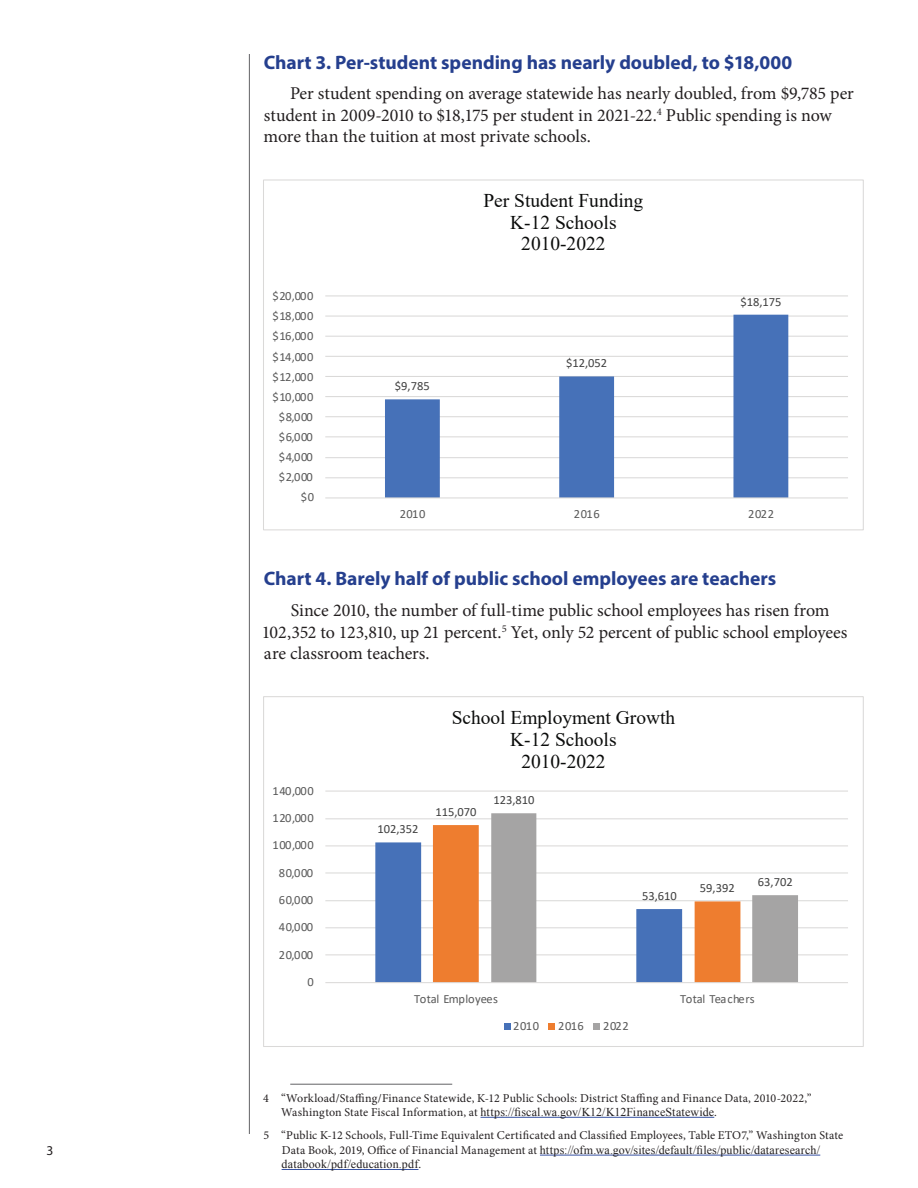
<style>
.page{position:relative;width:918px;height:1188px;background:#fff}
.page>*{position:absolute;margin:0;border:0;box-sizing:border-box;transform-origin:0 0}
.t1{font:700 19.5px "Myriad Pro";color:#253f8e}
.t2{font:19.5px/21.5px "Times New Roman";color:#0b0c0b;text-align:center}
.t3{font:18px/21.6px "Minion Pro";letter-spacing:-.01em;color:#231f20}
.t4{font:13.5px "Myriad Pro";color:#231f20}
.t5{font:12.45px "Calibri";color:#595959}
.t6{font:12.45px "Calibri";color:#404040}
.t7{font:12px/14.4px "Times New Roman";letter-spacing:.01em;color:#231f20}
.t8{font:12px "Minion Pro";letter-spacing:.01em;color:#231f20}
.s1{font-family:"Minion Pro"}
</style>
<div class="page">
<hr style="left:249px;top:54px;width:1px;height:1080px;background:#636366">
<hr style="left:325px;top:477px;width:523px;height:1px;background:#dad9d8">
<hr style="left:325px;top:457px;width:523px;height:1px;background:#dad9d8">
<hr style="left:325px;top:436px;width:523px;height:1px;background:#dad9d8">
<hr style="left:325px;top:416px;width:523px;height:1px;background:#dad9d8">
<hr style="left:325px;top:396px;width:523px;height:1px;background:#dad9d8">
<hr style="left:325px;top:376px;width:523px;height:1px;background:#dad9d8">
<hr style="left:325px;top:356px;width:523px;height:1px;background:#dad9d8">
<hr style="left:325px;top:336px;width:523px;height:1px;background:#dad9d8">
<hr style="left:325px;top:316px;width:523px;height:1px;background:#dad9d8">
<hr style="left:325px;top:295px;width:523px;height:1px;background:#dad9d8">
<svg style="left:385px;top:315px;width:403px;height:182px"></svg>
<hr style="left:325px;top:497px;width:523px;height:1px;background:#dad9d8">
<hr style="left:325px;top:954px;width:523px;height:1px;background:#dad9d8">
<hr style="left:325px;top:927px;width:523px;height:1px;background:#dad9d8">
<hr style="left:325px;top:900px;width:523px;height:1px;background:#dad9d8">
<hr style="left:325px;top:872px;width:523px;height:1px;background:#dad9d8">
<hr style="left:325px;top:845px;width:523px;height:1px;background:#dad9d8">
<hr style="left:325px;top:818px;width:523px;height:1px;background:#dad9d8">
<hr style="left:325px;top:791px;width:523px;height:1px;background:#dad9d8">
<svg style="left:375px;top:842px;width:58px;height:140px"></svg>
<svg style="left:433px;top:825px;width:58px;height:157px;fill:#ee7d2f"></svg>
<svg style="left:491px;top:813px;width:307px;height:169px"></svg>
<hr style="left:325px;top:982px;width:523px;height:1px;background:#dad9d8">
<div style="left:504px;top:1023px;width:7px;height:7px;background:#4671b8"></div>
<div style="left:548px;top:1023px;width:7px;height:7px;background:#ee7d2f"></div>
<div style="left:593px;top:1023px;width:7px;height:7px;background:#a5a4a4"></div>
<hr style="left:290px;top:1084px;width:162px;height:1px;background:#636366">
<hr style="left:481px;top:1117px;width:233px;height:1px;background:#3853a3">
<hr style="left:540px;top:1155px;width:280px;height:1px;background:#3853a3">
<hr style="left:282px;top:1169px;width:136px;height:1px;background:#3853a3">
<p class="t4" style="left:47px;top:1143px;width:8px">3</p>
<p class="t1" style="left:264px;top:49px;width:530px">Chart 3. Per-student spending has nearly doubled, to $18,000</p>
<p class="t3" style="left:264px;top:83px;width:592px;text-indent:27px">Per student spending on average statewide has nearly doubled, from $9,785 per student in 2009-2010 to $18,175 per student in 2021-22.<sup>4</sup> Public spending is now more than the tuition at most private schools.</p>
<p class="t5" style="left:273px;top:287px;width:43px">$20,000</p>
<p class="t5" style="left:273px;top:307px;width:43px">$18,000</p>
<p class="t5" style="left:273px;top:328px;width:43px">$16,000</p>
<p class="t5" style="left:273px;top:348px;width:43px">$14,000</p>
<p class="t5" style="left:273px;top:368px;width:43px">$12,000</p>
<p class="t5" style="left:273px;top:388px;width:43px">$10,000</p>
<p class="t5" style="left:279px;top:408px;width:36px">$8,000</p>
<p class="t5" style="left:279px;top:428px;width:36px">$6,000</p>
<p class="t5" style="left:279px;top:448px;width:36px">$4,000</p>
<p class="t5" style="left:279px;top:469px;width:36px">$2,000</p>
<p class="t5" style="left:301px;top:489px;width:15px">$0</p>
<p class="t6" style="left:395px;top:378px;width:36px">$9,785</p>
<p class="t2" style="left:483px;top:189px;width:161px">Per Student Funding<br>K-12 Schools<br>2010-2022</p>
<p class="t6" style="left:566px;top:355px;width:43px">$12,052</p>
<p class="t6" style="left:740px;top:293px;width:43px">$18,175</p>
<p class="t5" style="left:400px;top:505px;width:27px">2010</p>
<p class="t5" style="left:574px;top:505px;width:27px">2016</p>
<p class="t5" style="left:748px;top:505px;width:27px">2022</p>
<p class="t1" style="left:264px;top:566px;width:514px">Chart 4. Barely half of public school employees are teachers</p>
<p class="t3" style="left:262px;top:599px;width:587px;text-indent:29px">Since 2010, the number of full-time public school employees has risen from<br>102,352 to 123,810, up 21 percent.<sup>5</sup> Yet, only 52 percent of public school employees are classroom teachers.</p>
<p class="t5" style="left:273px;top:782px;width:43px">140,000</p>
<p class="t5" style="left:273px;top:810px;width:43px">120,000</p>
<p class="t5" style="left:273px;top:837px;width:43px">100,000</p>
<p class="t5" style="left:279px;top:864px;width:36px">80,000</p>
<p class="t5" style="left:279px;top:891px;width:36px">60,000</p>
<p class="t5" style="left:279px;top:919px;width:36px">40,000</p>
<p class="t5" style="left:279px;top:946px;width:36px">20,000</p>
<p class="t5" style="left:307px;top:973px;width:8px">0</p>
<p class="t2" style="left:452px;top:705px;width:225px;line-height:22.2px">School Employment Growth<br>K-12 Schools<br>2010-2022</p>
<p class="t6" style="left:378px;top:821px;width:43px">102,352</p>
<p class="t6" style="left:435px;top:803px;width:43px">115,070</p>
<p class="t6" style="left:493px;top:791px;width:43px">123,810</p>
<p class="t6" style="left:642px;top:887px;width:36px">53,610</p>
<p class="t6" style="left:700px;top:880px;width:36px">59,392</p>
<p class="t6" style="left:758px;top:873px;width:36px">63,702</p>
<p class="t5" style="left:414px;top:990px;width:85px">Total Employees</p>
<p class="t5" style="left:680px;top:990px;width:76px">Total Teachers</p>
<p class="t5" style="left:513px;top:1017px;width:27px">2010</p>
<p class="t5" style="left:558px;top:1017px;width:27px">2016</p>
<p class="t5" style="left:603px;top:1017px;width:27px">2022</p>
<p class="t8" style="left:263px;top:1090px;width:550px">4 “Workload/Staffing/Finance Statewide, K-12 Public Schools: District Staffing and Finance Data, 2010-2022,”</p>
<p class="t7" style="left:281px;top:1105px;width:437px"><span class="s1">Washington State Fiscal Information, at</span> https://fiscal.wa.gov/K12/K12FinanceStatewide<span class="s1">.</span></p>
<p class="t8" style="left:264px;top:1128px;width:581px">5 “Public K-12 Schools, Full-Time Equivalent Certificated and Classified Employees, Table ETO7,” Washington State</p>
<p class="t7" style="left:282px;top:1142px;width:540px"><span class="s1">Data Book, 2019, Office of Financial Management at</span> https://ofm.wa.gov/sites/default/files/public/dataresearch/ databook/pdf/education.pdf<span class="s1">.</span></p>
</div>
